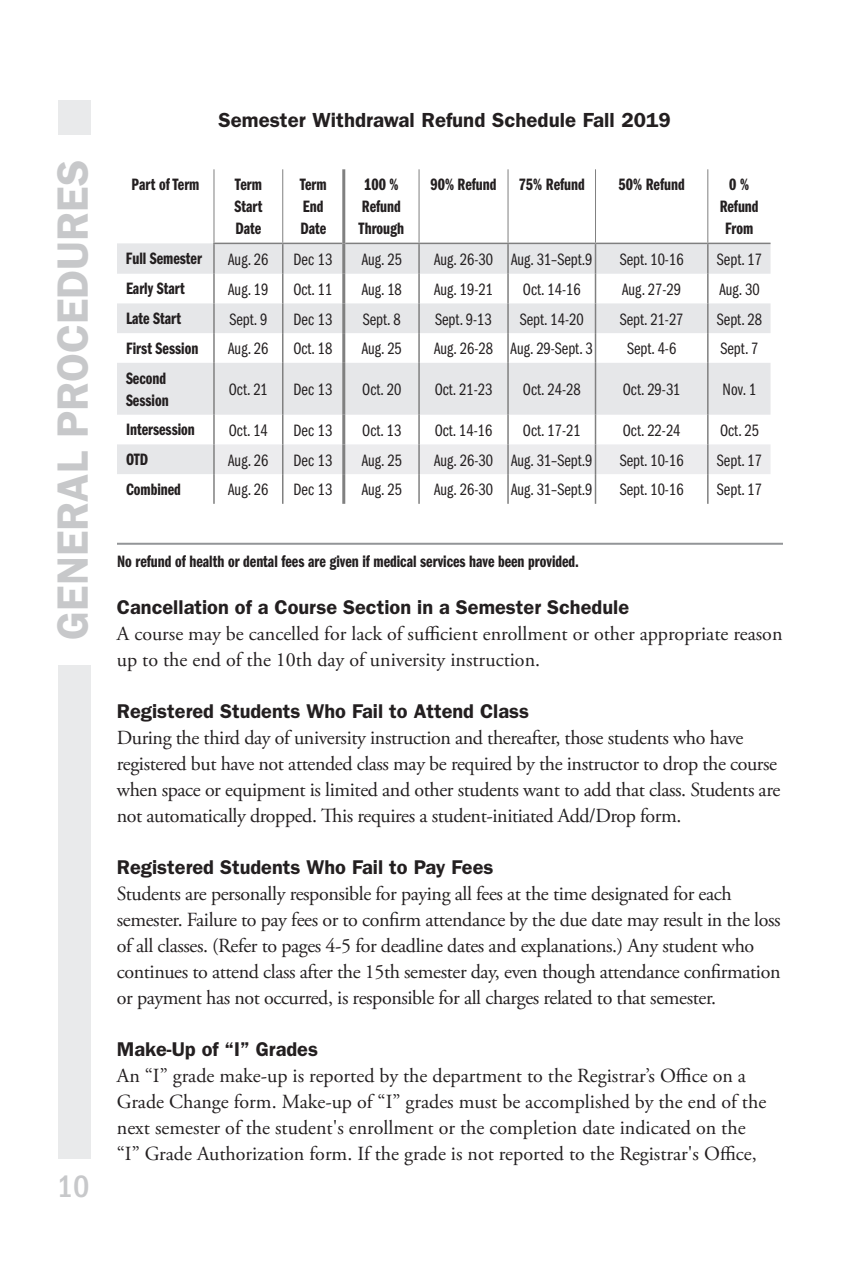
<style>
.page{position:relative;width:846px;height:1278px;background:#fff}
.page>*{position:absolute;margin:0;border:0;box-sizing:border-box;transform-origin:0 0}
.t1{font:600 44px "ITC Franklin Gothic Std";color:#c7c8ca}
.t2{font:500 condensed 32px "ITC Franklin Gothic Std";color:#c7c8ca}
.t3{font:600 20.4px "ITC Franklin Gothic Std";color:#231f20}
.t4{font:20px/26px "Adobe Garamond Pro";letter-spacing:-.02em;color:#231f20}
.t5{font:20px/26px "Adobe Garamond Pro";color:#231f20}
.t6{font:600 20px "ITC Franklin Gothic Std";color:#231f20}
.t7{font:17px "Franklin Gothic Book Cmpr";color:#231f20}
.t8{font:17px/22.2px "ITC Franklin Gothic Std Dm Cp";color:#231f20}
</style>
<div class="page">
<div style="left:58px;top:100px;width:34px;height:1059px;background:#e9eaeb"></div>
<div style="left:48px;top:135px;width:53px;height:529px;background:#fff"></div>
<svg style="left:117px;top:243px;width:654px;height:231px"></svg>
<hr style="left:707px;top:415px;width:2px;height:29px;background:#808080">
<hr style="left:213px;top:444px;width:2px;height:30px;background:#808080">
<hr style="left:282px;top:444px;width:2px;height:30px;background:#808080">
<hr style="left:418px;top:444px;width:2px;height:30px;background:#808080">
<hr style="left:507px;top:444px;width:2px;height:30px;background:#808080">
<hr style="left:595px;top:444px;width:1px;height:30px;background:#808080">
<hr style="left:707px;top:444px;width:2px;height:30px;background:#808080">
<hr style="left:213px;top:474px;width:2px;height:30px;background:#808080">
<hr style="left:282px;top:474px;width:2px;height:30px;background:#808080">
<hr style="left:418px;top:474px;width:2px;height:30px;background:#808080">
<hr style="left:507px;top:474px;width:2px;height:30px;background:#808080">
<hr style="left:595px;top:474px;width:1px;height:30px;background:#808080">
<hr style="left:707px;top:474px;width:2px;height:30px;background:#808080">
<hr style="left:595px;top:169px;width:1px;height:74px;background:#808080">
<hr style="left:707px;top:169px;width:1px;height:74px;background:#808080">
<hr style="left:508px;top:169px;width:1px;height:74px;background:#808080">
<hr style="left:419px;top:169px;width:1px;height:74px;background:#808080">
<hr style="left:282px;top:169px;width:1px;height:74px;background:#808080">
<hr style="left:213px;top:169px;width:1px;height:74px;background:#808080">
<hr style="left:342px;top:169px;width:3px;height:74px;background:#808080">
<hr style="left:342px;top:243px;width:3px;height:31px;background:#808080">
<hr style="left:342px;top:274px;width:3px;height:29px;background:#808080">
<hr style="left:342px;top:303px;width:3px;height:30px;background:#808080">
<hr style="left:342px;top:333px;width:3px;height:30px;background:#808080">
<hr style="left:342px;top:363px;width:3px;height:52px;background:#808080">
<hr style="left:342px;top:415px;width:3px;height:29px;background:#808080">
<hr style="left:342px;top:444px;width:3px;height:30px;background:#808080">
<hr style="left:342px;top:474px;width:3px;height:30px;background:#808080">
<hr style="left:419px;top:243px;width:89px;height:1px;background:#808080">
<hr style="left:508px;top:243px;width:88px;height:1px;background:#808080">
<hr style="left:596px;top:243px;width:112px;height:1px;background:#808080">
<hr style="left:117px;top:543px;width:666px;height:2px;background:#939598">
<p class="t1" style="left:47px;top:640px;width:482px;rotate:-90deg">GENERAL PROCEDURES</p>
<h2 class="t2" style="left:57px;top:1168px;width:34px">10</h2>
<p class="t3" style="left:219px;top:108px;width:454px">Semester Withdrawal Refund Schedule Fall 2019</p>
<p class="t8" style="left:132px;top:174px;width:69px">Part of Term</p>
<p class="t8" style="left:234px;top:174px;width:29px;text-align:justify">Term Start Date</p>
<p class="t8" style="left:300px;top:174px;width:28px">Term<br>End<br>Date</p>
<p class="t8" style="left:359px;top:174px;width:47px;text-align:center">100 %<br>Refund<br>Through</p>
<p class="t8" style="left:430px;top:174px;width:68px">90% Refund</p>
<p class="t8" style="left:519px;top:174px;width:68px">75% Refund</p>
<p class="t8" style="left:619px;top:174px;width:68px">50% Refund</p>
<p class="t8" style="left:720px;top:174px;width:40px;text-align:center">0 %<br>Refund<br>From</p>
<p class="t8" style="left:126px;top:248px;width:78px">Full Semester</p>
<p class="t7" style="left:228px;top:250px;width:42px">Aug. 26</p>
<p class="t7" style="left:294px;top:250px;width:40px">Dec 13</p>
<p class="t7" style="left:362px;top:250px;width:42px">Aug. 25</p>
<p class="t7" style="left:434px;top:250px;width:60px">Aug. 26-30</p>
<p class="t7" style="left:511px;top:250px;width:83px">Aug. 31–Sept.9</p>
<p class="t7" style="left:620px;top:250px;width:65px">Sept. 10-16</p>
<p class="t7" style="left:717px;top:250px;width:47px">Sept. 17</p>
<p class="t8" style="left:126px;top:278px;width:60px">Early Start</p>
<p class="t7" style="left:228px;top:280px;width:42px">Aug. 19</p>
<p class="t7" style="left:293px;top:280px;width:41px">Oct. 11</p>
<p class="t7" style="left:362px;top:280px;width:42px">Aug. 18</p>
<p class="t7" style="left:434px;top:280px;width:60px">Aug. 19-21</p>
<p class="t7" style="left:523px;top:280px;width:59px">Oct. 14-16</p>
<p class="t7" style="left:622px;top:280px;width:60px">Aug. 27-29</p>
<p class="t7" style="left:719px;top:280px;width:42px">Aug. 30</p>
<p class="t8" style="left:126px;top:308px;width:57px">Late Start</p>
<p class="t7" style="left:229px;top:310px;width:39px">Sept. 9</p>
<p class="t7" style="left:293px;top:310px;width:40px">Dec 13</p>
<p class="t7" style="left:363px;top:310px;width:39px">Sept. 8</p>
<p class="t7" style="left:435px;top:310px;width:58px">Sept. 9-13</p>
<p class="t7" style="left:520px;top:310px;width:65px">Sept. 14-20</p>
<p class="t7" style="left:620px;top:310px;width:65px">Sept. 21-27</p>
<p class="t7" style="left:717px;top:310px;width:47px">Sept. 28</p>
<p class="t8" style="left:126px;top:337px;width:74px">First Session</p>
<p class="t7" style="left:228px;top:339px;width:42px">Aug. 26</p>
<p class="t7" style="left:293px;top:339px;width:41px">Oct. 18</p>
<p class="t7" style="left:362px;top:339px;width:42px">Aug. 25</p>
<p class="t7" style="left:434px;top:339px;width:60px">Aug. 26-28</p>
<p class="t7" style="left:511px;top:339px;width:84px">Aug. 29-Sept. 3</p>
<p class="t7" style="left:627px;top:339px;width:51px">Sept. 4-6</p>
<p class="t7" style="left:721px;top:339px;width:39px">Sept. 7</p>
<p class="t8" style="left:126px;top:367px;width:44px">Second<br>Session</p>
<p class="t7" style="left:229px;top:380px;width:41px">Oct. 21</p>
<p class="t7" style="left:293px;top:380px;width:40px">Dec 13</p>
<p class="t7" style="left:362px;top:380px;width:41px">Oct. 20</p>
<p class="t7" style="left:435px;top:380px;width:59px">Oct. 21-23</p>
<p class="t7" style="left:523px;top:380px;width:59px">Oct. 24-28</p>
<p class="t7" style="left:623px;top:380px;width:59px">Oct. 29-31</p>
<p class="t7" style="left:723px;top:380px;width:35px">Nov. 1</p>
<p class="t8" style="left:126px;top:419px;width:70px">Intersession</p>
<p class="t7" style="left:229px;top:421px;width:41px">Oct. 14</p>
<p class="t7" style="left:293px;top:421px;width:40px">Dec 13</p>
<p class="t7" style="left:362px;top:421px;width:41px">Oct. 13</p>
<p class="t7" style="left:435px;top:421px;width:59px">Oct. 14-16</p>
<p class="t7" style="left:523px;top:421px;width:59px">Oct. 17-21</p>
<p class="t7" style="left:623px;top:421px;width:59px">Oct. 22-24</p>
<p class="t7" style="left:720px;top:421px;width:41px">Oct. 25</p>
<p class="t8" style="left:126px;top:449px;width:24px">OTD</p>
<p class="t7" style="left:228px;top:451px;width:42px">Aug. 26</p>
<p class="t7" style="left:294px;top:451px;width:40px">Dec 13</p>
<p class="t7" style="left:362px;top:451px;width:42px">Aug. 25</p>
<p class="t7" style="left:434px;top:451px;width:60px">Aug. 26-30</p>
<p class="t7" style="left:511px;top:451px;width:83px">Aug. 31–Sept.9</p>
<p class="t7" style="left:620px;top:451px;width:65px">Sept. 10-16</p>
<p class="t7" style="left:717px;top:451px;width:47px">Sept. 17</p>
<p class="t8" style="left:126px;top:478px;width:56px">Combined</p>
<p class="t7" style="left:228px;top:480px;width:42px">Aug. 26</p>
<p class="t7" style="left:294px;top:480px;width:40px">Dec 13</p>
<p class="t7" style="left:362px;top:480px;width:42px">Aug. 25</p>
<p class="t7" style="left:434px;top:480px;width:60px">Aug. 26-30</p>
<p class="t7" style="left:511px;top:480px;width:83px">Aug. 31–Sept.9</p>
<p class="t7" style="left:620px;top:480px;width:65px">Sept. 10-16</p>
<p class="t7" style="left:717px;top:480px;width:47px">Sept. 17</p>
<p class="t8" style="left:117px;top:550px;width:464px">No refund of health or dental fees are given if medical services have been provided.</p>
<p class="t6" style="left:117px;top:596px;width:514px">Cancellation of a Course Section in a Semester Schedule</p>
<p class="t5" style="left:117px;top:622px;width:667px">A course may be cancelled for lack of sufficient enrollment or other appropriate reason up to the end of the 10th day of university instruction.</p>
<p class="t6" style="left:117px;top:700px;width:414px">Registered Students Who Fail to Attend Class</p>
<p class="t4" style="left:117px;top:726px;width:665px">During the third day of university instruction and thereafter, those students who have registered but have not attended class may be required by the instructor to drop the course when space or equipment is limited and other students want to add that class. Students are not automatically dropped. This requires a student-initiated Add/Drop form.</p>
<p class="t6" style="left:117px;top:856px;width:378px">Registered Students Who Fail to Pay Fees</p>
<p class="t4" style="left:117px;top:882px;width:665px">Students are personally responsible for paying all fees at the time designated for each semester. Failure to pay fees or to confirm attendance by the due date may result in the loss of all classes. (Refer to pages 4-5 for deadline dates and explanations.) Any student who continues to attend class after the 15th semester day, even though attendance confirmation or payment has not occurred, is responsible for all charges related to that semester.</p>
<p class="t6" style="left:117px;top:1038px;width:203px">Make-Up of “I” Grades</p>
<p class="t5" style="left:117px;top:1064px;width:651px">An “I” grade make-up is reported by the department to the Registrar’s Office on a Grade Change form. Make-up of “I” grades must be accomplished by the end of the next semester of the student's enrollment or the completion date indicated on the “I” Grade Authorization form. If the grade is not reported to the Registrar's Office,</p>
</div>
